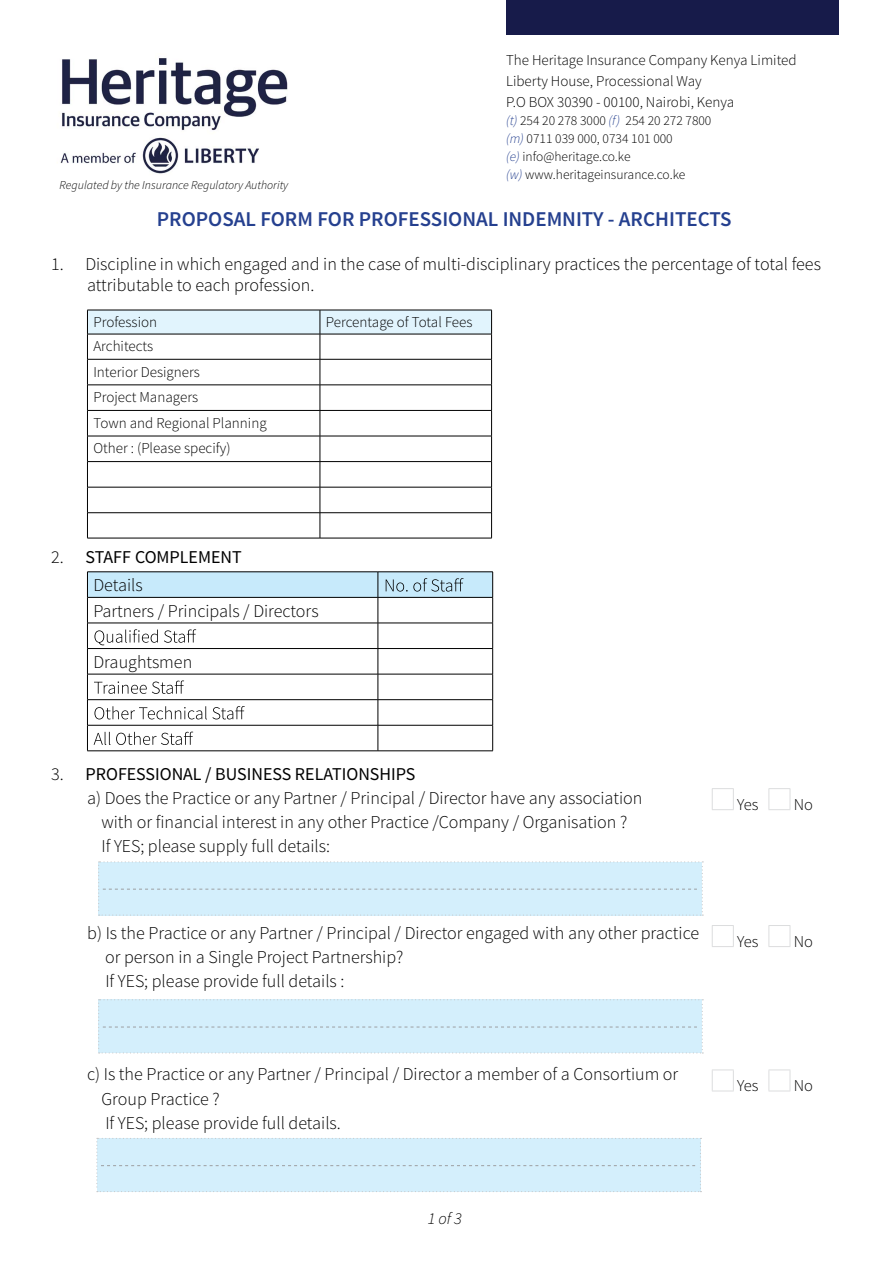
<style>
.page{position:relative;width:893px;height:1263px;background:#fff}
.page>*{position:absolute;margin:0;border:0;box-sizing:border-box;transform-origin:0 0}
.t1{font:600 21px "Source Sans Pro";color:#25408f}
.t2{font:300 18px/24px "Source Sans Pro";color:#000}
.t3{font:18px/28.8px "Source Sans Pro";color:#000}
.t4{font:300 16.5px "Source Sans Pro";color:#000}
.t5{font:italic 300 16.5px "Source Sans Pro";color:#000}
.t6{font:300 15px/25.5px "Source Sans Pro";color:#000}
.t7{font:300 13.5px/18px "Source Sans Pro";color:#000}
.t8{font:italic 300 12px "Source Sans Pro";color:#000}
.s1{font-style:italic;color:#25408f}
.s2{font-weight:300}
</style>
<div class="page">
<div style="left:506px;top:0;width:332px;height:35px;background:#171b4a"></div>
<img style="left:60px;top:58px;width:228px;height:116px">
<svg style="left:712px;top:788px;width:22px;height:22px"></svg>
<svg style="left:768px;top:788px;width:23px;height:22px"></svg>
<svg style="left:712px;top:925px;width:22px;height:22px"></svg>
<svg style="left:768px;top:925px;width:23px;height:22px"></svg>
<svg style="left:712px;top:1069px;width:22px;height:22px"></svg>
<svg style="left:768px;top:1069px;width:23px;height:22px"></svg>
<hr style="left:87px;top:571px;width:291px;height:1px;background:#000">
<hr style="left:378px;top:571px;width:115px;height:1px;background:#000">
<svg style="left:87px;top:572px;width:406px;height:179px"></svg>
<div style="left:98px;top:861px;width:605px;height:55px;background:#d4effc"></div>
<svg style="left:87px;top:310px;width:405px;height:228px"></svg>
<hr style="left:87px;top:538px;width:233px;height:1px;background:#000">
<hr style="left:320px;top:538px;width:172px;height:1px;background:#000">
<div style="left:98px;top:999px;width:605px;height:54px;background:#d4effc"></div>
<div style="left:96px;top:1138px;width:605px;height:54px;background:#d4effc"></div>
<p class="t6" style="left:506px;top:50px;width:292px;line-height:21px">The Heritage Insurance Company Kenya Limited<br>Liberty House, Processional Way<br>P.O BOX 30390 - 00100, Nairobi, Kenya</p>
<p class="t7" style="left:506px;top:112px;width:207px"><span class="s1">(t)</span> 254 20 278 3000 <span class="s1">(f)</span> 254 20 272 7800 <span class="s1">(m)</span> 0711 039 000, 0734 101 000<br><span class="s1">(e)</span> info@heritage.co.ke<br><span class="s1">(w)</span> www.heritageinsurance.co.ke</p>
<p class="t1" style="left:157px;top:206px;width:576px">PROPOSAL FORM FOR PROFESSIONAL INDEMNITY - ARCHITECTS</p>
<p class="t8" style="left:60px;top:178px;width:230px">Regulated by the Insurance Regulatory Authority</p>
<p class="t2" style="left:87px;top:253px;width:735px;line-height:21.6px;text-indent:-36px">1. Discipline in which engaged and in the case of multi-disciplinary practices the percentage of total fees attributable to each profession.</p>
<p class="t6" style="left:93px;top:310px;width:65px">Profession</p>
<p class="t6" style="left:326px;top:310px;width:148px">Percentage of Total Fees</p>
<p class="t6" style="left:93px;top:334px;width:175px">Architects<br>Interior Designers<br>Project Managers<br>Town and Regional Planning<br>Other : (Please specify)</p>
<p class="t3" style="left:93px;top:542px;width:150px;text-indent:-42px"><span class="s2">2.</span> STAFF COMPLEMENT<br><span class="s2">Details</span></p>
<p class="t2" style="left:93px;top:599px;width:227px">Partners / Principals / Directors</p>
<p class="t2" style="left:93px;top:650px;width:100px">Draughtsmen</p>
<p class="t3" style="left:51px;top:759px;width:366px"><span class="s2">3.</span> PROFESSIONAL / BUSINESS RELATIONSHIPS</p>
<p class="t2" style="left:87px;top:786px;width:557px">a) Does the Practice or any Partner / Principal / Director have any association</p>
<p class="t2" style="left:101px;top:810px;width:527px">with or financial interest in any other Practice /Company / Organisation ?</p>
<p class="t2" style="left:101px;top:834px;width:230px">If YES; please supply full details:</p>
<p class="t2" style="left:105px;top:921px;width:596px;text-indent:-18px">b) Is the Practice or any Partner / Principal / Director engaged with any other practice or person in a Single Project Partnership?<br>If YES; please provide full details :</p>
<p class="t2" style="left:102px;top:1062px;width:578px;text-indent:-14px">c) Is the Practice or any Partner / Principal / Director a member of a Consortium or<br>Group Practice ?<br>If YES; please provide full details.</p>
<p class="t5" style="left:428px;top:1209px;width:36px">1 of 3</p>
<p class="t4" style="left:737px;top:794px;width:23px">Yes</p>
<p class="t4" style="left:794px;top:794px;width:21px">No</p>
<p class="t4" style="left:737px;top:931px;width:23px">Yes</p>
<p class="t4" style="left:794px;top:931px;width:21px">No</p>
<p class="t4" style="left:737px;top:1076px;width:23px">Yes</p>
<p class="t4" style="left:794px;top:1076px;width:21px">No</p>
</div>
